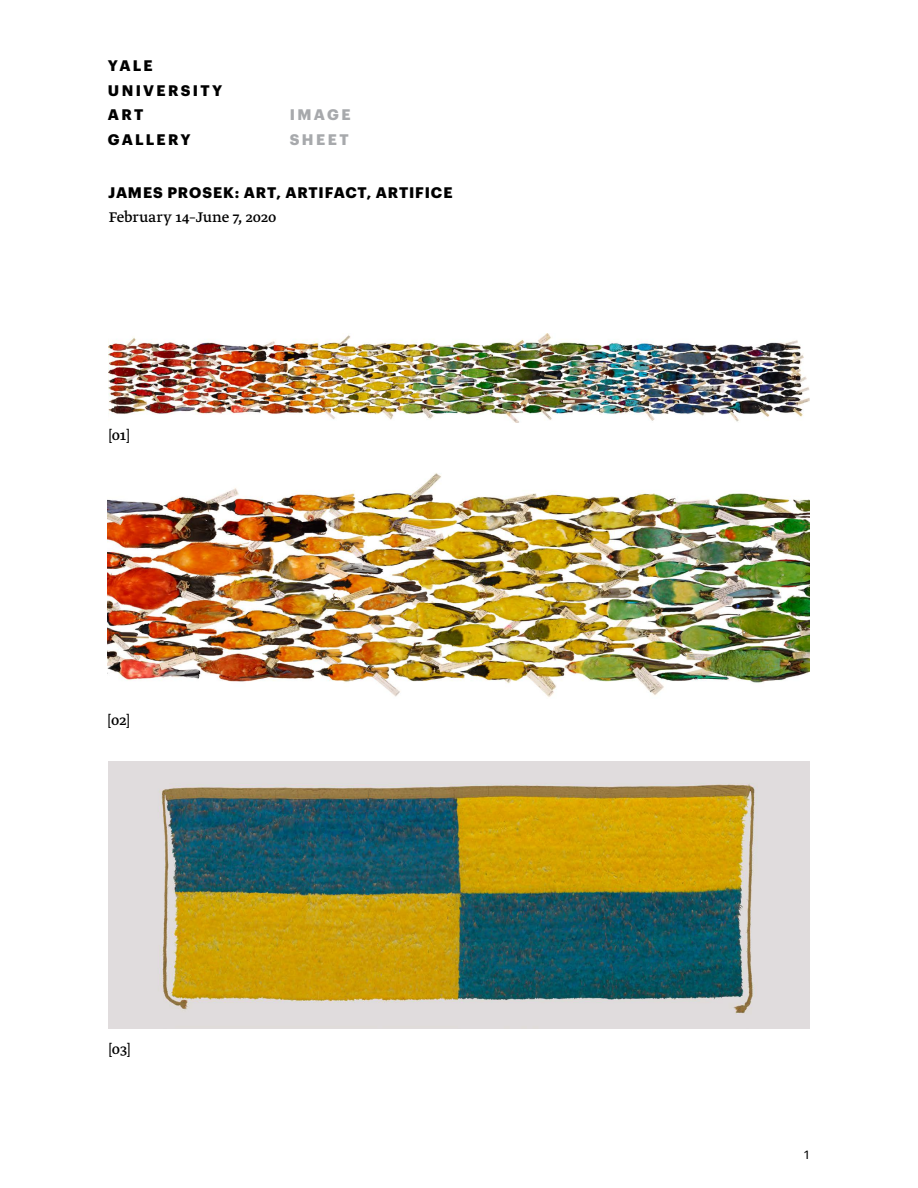
<style>
.page{position:relative;width:918px;height:1188px;background:#fff}
.page>*{position:absolute;margin:0;border:0;box-sizing:border-box;transform-origin:0 0}
.t1{font:16.5px "Greta Text Pro";letter-spacing:-.005em;color:#000}
.t2{font:700 15px "Graphik";letter-spacing:.065em;color:#000}
.t3{font:700 15px/24.8px "Graphik";letter-spacing:.15em;color:#000}
.t4{font:700 15px "Graphik";letter-spacing:.165em;color:#a7a9ac}
.t5{font:700 15px "Graphik";letter-spacing:.14em;color:#000}
.t6{font:13.5px "Graphik";color:#000}
</style>
<div class="page">
<img style="left:108px;top:333px;width:702px;height:90px">
<img style="left:107px;top:473px;width:702px;height:224px">
<img style="left:108px;top:762px;width:702px;height:267px">
<p class="t3" style="left:108px;top:52px;width:116px">YALE<br>UNIVERSITY<br>ART</p>
<p class="t4" style="left:290px;top:103px;width:62px">IMAGE</p>
<p class="t5" style="left:108px;top:128px;width:84px">GALLERY</p>
<p class="t4" style="left:290px;top:128px;width:60px">SHEET</p>
<h5 class="t2" style="left:108px;top:181px;width:346px">JAMES PROSEK: ART, ARTIFACT, ARTIFICE</h5>
<p class="t1" style="left:109px;top:207px;width:169px">February 14–June 7, 2020</p>
<p class="t1" style="left:108px;top:425px;width:24px">[01]</p>
<p class="t1" style="left:107px;top:710px;width:25px">[02]</p>
<p class="t1" style="left:108px;top:1039px;width:25px">[03]</p>
<p class="t6" style="left:804px;top:1144px;width:7px">1</p>
</div>
